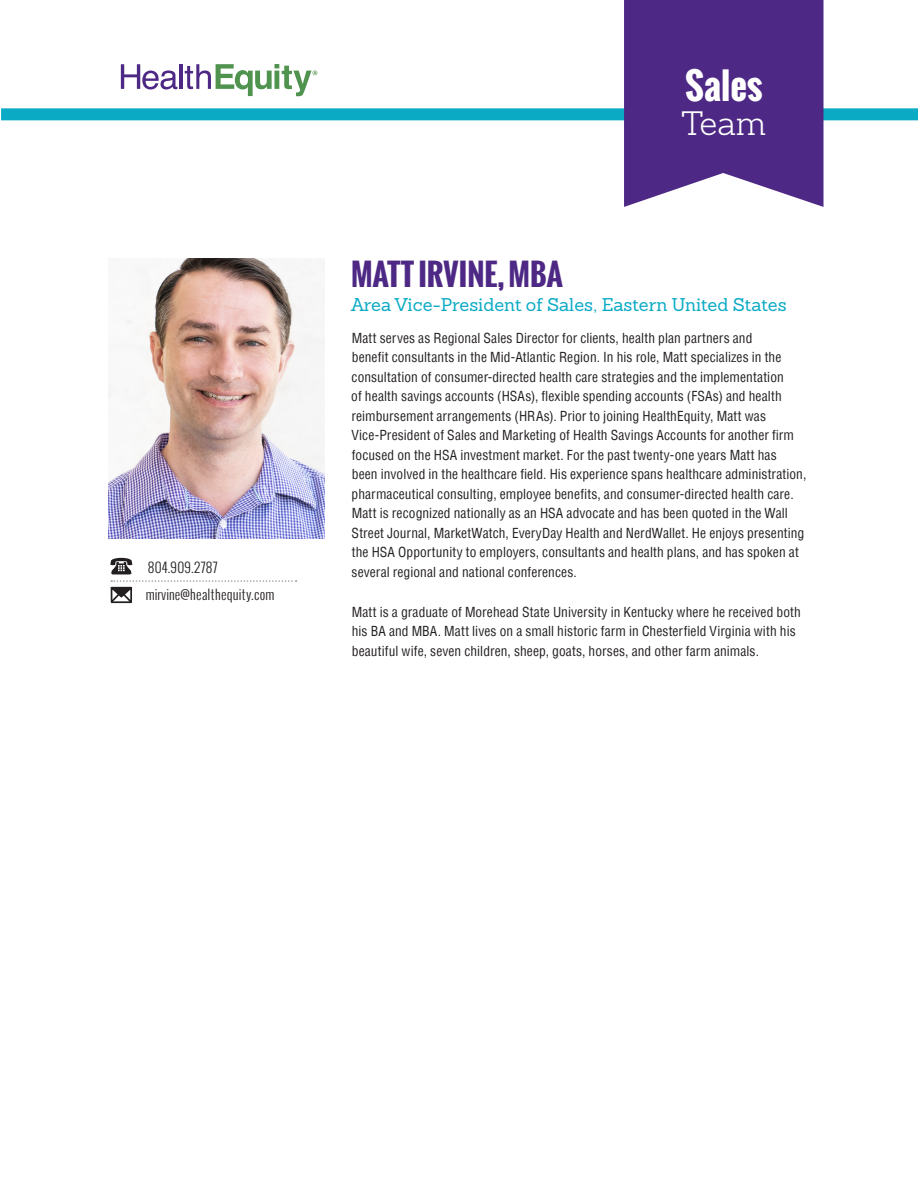
<style>
.page{position:relative;width:918px;height:1188px;background:#fff}
.page>*{position:absolute;margin:0;border:0;box-sizing:border-box;transform-origin:0 0}
.t1{font:700 36px "Oswald";color:#fff}
.t2{font:300 33px "Sanchez Slab";color:#fff}
.t3{font:700 30px "Oswald";color:#4d2884}
.t4{font:18px "Sanchez Slab";color:#0aaac5}
.t5{font:condensed 13.5px/19.5px "Helvetica";letter-spacing:.01em;color:#231f20}
.t6{font:300 13.5px "Oswald";letter-spacing:.015em;color:#231f20}
</style>
<div class="page">
<svg style="left:121px;top:64px;width:56px;height:26px"></svg>
<hr style="left:179px;top:64px;width:3px;height:25px;background:#4d2884">
<svg style="left:185px;top:64px;width:132px;height:32px"></svg>
<div style="left:1px;top:108px;width:917px;height:12px;background:#0aaac5"></div>
<svg style="left:624px;top:0;width:200px;height:207px;background:#5c3a8e"></svg>
<img style="left:108px;top:258px;width:217px;height:281px">
<svg style="left:111px;top:580px;width:186px;height:23px"></svg>
<svg style="left:110px;top:558px;width:22px;height:16px"></svg>
<p class="t6" style="left:148px;top:558px;width:71px">804.909.2787</p>
<p class="t6" style="left:146px;top:586px;width:130px">mirvine@healthequity.com</p>
<p class="t3" style="left:351px;top:251px;width:213px">MATT IRVINE, MBA</p>
<p class="t1" style="left:685px;top:59px;width:79px">Sales</p>
<p class="t2" style="left:681px;top:102px;width:86px">Team</p>
<p class="t4" style="left:351px;top:293px;width:437px">Area Vice-President of Sales, Eastern United States</p>
<p class="t5" style="left:351px;top:328px;width:457px">Matt serves as Regional Sales Director for clients, health plan partners and<br>benefit consultants in the Mid-Atlantic Region. In his role, Matt specializes in the consultation of consumer-directed health care strategies and the implementation<br>of health savings accounts (HSAs), flexible spending accounts (FSAs) and health reimbursement arrangements (HRAs). Prior to joining HealthEquity, Matt was Vice-President of Sales and Marketing of Health Savings Accounts for another firm focused on the HSA investment market. For the past twenty-one years Matt has<br>been involved in the healthcare field. His experience spans healthcare administration, pharmaceutical consulting, employee benefits, and consumer-directed health care.<br>Matt is recognized nationally as an HSA advocate and has been quoted in the Wall Street Journal, MarketWatch, EveryDay Health and NerdWallet. He enjoys presenting the HSA Opportunity to employers, consultants and health plans, and has spoken at several regional and national conferences.</p>
<p class="t5" style="left:352px;top:602px;width:451px">Matt is a graduate of Morehead State University in Kentucky where he received both his BA and MBA. Matt lives on a small historic farm in Chesterfield Virginia with his beautiful wife, seven children, sheep, goats, horses, and other farm animals.</p>
</div>
